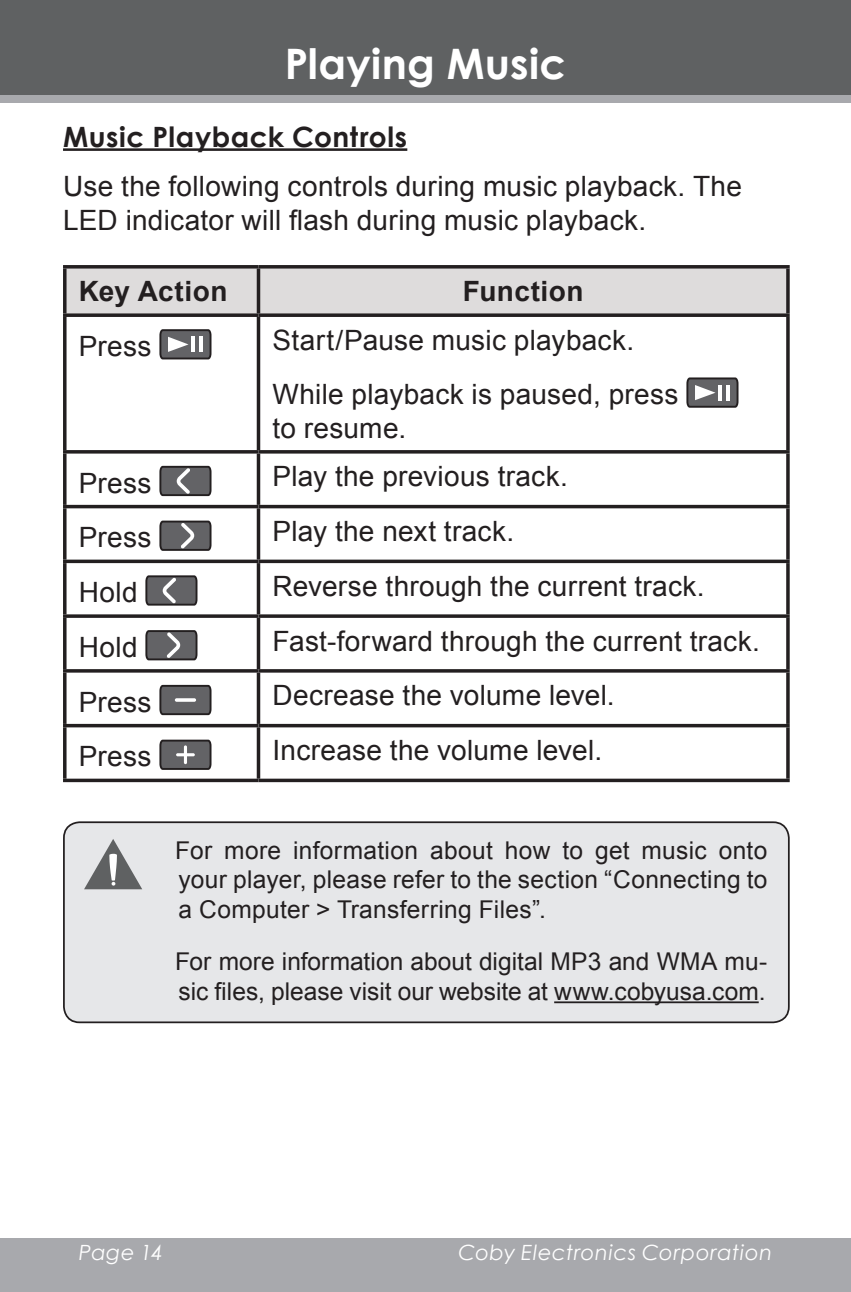
<style>
.page{position:relative;width:851px;height:1292px;background:#fff}
.page>*{position:absolute;margin:0;border:0;box-sizing:border-box;transform-origin:0 0}
.t1{font:700 42px "Century Gothic";letter-spacing:.01em;color:#fff}
.t2{font:28px/33.6px "Arial";letter-spacing:.01em;color:#231f20}
.t3{font:700 28px "Century Gothic";letter-spacing:.015em;color:#231f20}
.t4{font:700 28px "Arial";letter-spacing:.015em;color:#231f20}
.t5{font:24.5px/29.4px "Arial";letter-spacing:.005em;color:#231f20;text-align:justify}
.t6{font:italic 21px "Century Gothic";letter-spacing:.03em;color:#fff}
</style>
<div class="page">
<div style="left:0;top:1237px;width:850px;height:55px;background:#a8a9ad"></div>
<div style="left:0;top:94px;width:850px;height:9px;background:#a8a9ad"></div>
<div style="left:0;top:0;width:850px;height:94px;background:#5f6162"></div>
<hr style="left:850px;top:1237px;width:1px;height:55px;background:#a8a9ad">
<hr style="left:850px;top:0;width:1px;height:94px;background:#5f6162">
<hr style="left:63px;top:148px;width:344px;height:3px;background:#231f20">
<div style="left:66px;top:268px;width:720px;height:45px;background:#dedcdc"></div>
<hr style="left:63px;top:265px;width:195px;height:3px;background:#231f20">
<hr style="left:63px;top:268px;width:3px;height:45px;background:#231f20">
<hr style="left:258px;top:265px;width:531px;height:3px;background:#231f20">
<hr style="left:257px;top:268px;width:3px;height:45px;background:#231f20">
<hr style="left:786px;top:268px;width:3px;height:45px;background:#231f20">
<svg style="left:63px;top:313px;width:195px;height:4px"></svg>
<hr style="left:63px;top:317px;width:3px;height:133px;background:#231f20">
<svg style="left:258px;top:313px;width:531px;height:4px;background:#3a3637"></svg>
<hr style="left:257px;top:317px;width:3px;height:133px;background:#231f20">
<hr style="left:786px;top:317px;width:3px;height:133px;background:#231f20">
<hr style="left:63px;top:450px;width:195px;height:3px;background:#231f20">
<hr style="left:63px;top:453px;width:3px;height:52px;background:#231f20">
<hr style="left:258px;top:450px;width:531px;height:3px;background:#231f20">
<hr style="left:257px;top:453px;width:3px;height:52px;background:#231f20">
<hr style="left:786px;top:453px;width:3px;height:52px;background:#231f20">
<hr style="left:63px;top:505px;width:195px;height:3px;background:#231f20">
<hr style="left:63px;top:508px;width:3px;height:51px;background:#231f20">
<hr style="left:258px;top:505px;width:531px;height:3px;background:#231f20">
<hr style="left:257px;top:508px;width:3px;height:51px;background:#231f20">
<hr style="left:786px;top:508px;width:3px;height:51px;background:#231f20">
<svg style="left:63px;top:559px;width:195px;height:4px"></svg>
<hr style="left:63px;top:563px;width:3px;height:51px;background:#231f20">
<svg style="left:258px;top:559px;width:531px;height:4px;background:#444141"></svg>
<hr style="left:257px;top:563px;width:3px;height:51px;background:#231f20">
<hr style="left:786px;top:563px;width:3px;height:51px;background:#231f20">
<svg style="left:63px;top:614px;width:195px;height:4px"></svg>
<hr style="left:63px;top:618px;width:3px;height:51px;background:#231f20">
<svg style="left:258px;top:614px;width:531px;height:4px;background:#3d3a3b"></svg>
<hr style="left:257px;top:618px;width:3px;height:51px;background:#231f20">
<hr style="left:786px;top:618px;width:3px;height:51px;background:#231f20">
<hr style="left:63px;top:669px;width:195px;height:3px;background:#231f20">
<hr style="left:63px;top:672px;width:3px;height:52px;background:#231f20">
<hr style="left:258px;top:669px;width:531px;height:3px;background:#231f20">
<hr style="left:257px;top:672px;width:3px;height:52px;background:#231f20">
<hr style="left:786px;top:672px;width:3px;height:52px;background:#231f20">
<hr style="left:63px;top:724px;width:195px;height:3px;background:#231f20">
<hr style="left:63px;top:727px;width:3px;height:51px;background:#231f20">
<hr style="left:258px;top:724px;width:531px;height:3px;background:#231f20">
<hr style="left:257px;top:727px;width:3px;height:51px;background:#231f20">
<hr style="left:786px;top:727px;width:3px;height:51px;background:#231f20">
<svg style="left:63px;top:778px;width:195px;height:4px"></svg>
<svg style="left:258px;top:778px;width:531px;height:4px;background:#464344"></svg>
<svg style="left:159px;top:329px;width:53px;height:31px;background:#706f71"></svg>
<hr style="left:191px;top:337px;width:4px;height:15px;background:#fff">
<hr style="left:199px;top:337px;width:4px;height:15px;background:#fff">
<svg style="left:686px;top:377px;width:53px;height:31px;background:#717072"></svg>
<hr style="left:718px;top:385px;width:3px;height:15px;background:#fff">
<hr style="left:726px;top:385px;width:4px;height:15px;background:#fff">
<svg style="left:159px;top:465px;width:53px;height:32px;background:#6f6e70"></svg>
<svg style="left:159px;top:520px;width:53px;height:31px;background:#6a6a6c"></svg>
<svg style="left:145px;top:575px;width:53px;height:31px;background:#6a6a6c"></svg>
<svg style="left:145px;top:630px;width:53px;height:31px;background:#6a6a6c"></svg>
<svg style="left:159px;top:684px;width:53px;height:32px;background:#646466"></svg>
<svg style="left:175px;top:698px;width:21px;height:4px"></svg>
<svg style="left:159px;top:739px;width:53px;height:31px;background:#69686a"></svg>
<div style="left:64px;top:822px;width:724px;height:200px;background:#e6e7e9;border-radius:16px"></div>
<hr style="left:554px;top:1001px;width:204px;height:2px;background:#231f20">
<svg style="left:84px;top:839px;width:58px;height:50px"></svg>
<div style="left:63px;top:821px;width:726px;height:202px;border:2px solid #231f20;border-radius:16px"></div>
<h1 class="t1" style="left:285px;top:32px;width:283px">Playing Music</h1>
<p class="t3" style="left:63px;top:116px;width:346px">Music Playback Controls</p>
<p class="t2" style="left:63px;top:170px;width:680px">Use the following controls during music playback. The<br>LED indicator will flash during music playback.</p>
<p class="t4" style="left:79px;top:273px;width:150px">Key Action</p>
<p class="t4" style="left:463px;top:273px;width:122px">Function</p>
<p class="t2" style="left:79px;top:329px;width:74px">Press</p>
<p class="t2" style="left:272px;top:313px;width:407px;line-height:54.6px">Start/Pause music playback.<br>While playback is paused, press</p>
<p class="t2" style="left:272px;top:411px;width:135px">to resume.</p>
<p class="t2" style="left:79px;top:466px;width:74px">Press</p>
<p class="t2" style="left:272px;top:460px;width:297px">Play the previous track.</p>
<p class="t2" style="left:79px;top:521px;width:74px">Press</p>
<p class="t2" style="left:272px;top:514px;width:243px">Play the next track.</p>
<p class="t2" style="left:79px;top:576px;width:60px">Hold</p>
<p class="t2" style="left:272px;top:569px;width:433px">Reverse through the current track.</p>
<p class="t2" style="left:79px;top:630px;width:60px">Hold</p>
<p class="t2" style="left:272px;top:624px;width:489px">Fast-forward through the current track.</p>
<p class="t2" style="left:79px;top:685px;width:74px">Press</p>
<p class="t2" style="left:272px;top:679px;width:344px">Decrease the volume level.</p>
<p class="t2" style="left:79px;top:740px;width:74px">Press</p>
<p class="t2" style="left:272px;top:733px;width:331px">Increase the volume level.</p>
<p class="t5" style="left:175px;top:835px;width:593px">For more information about how to get music onto your player, please refer to the section “Connecting to a Computer &gt; Transferring Files”.</p>
<p class="t5" style="left:175px;top:947px;width:593px">For more information about digital MP3 and WMA mu&shy;sic files, please visit our website at www.cobyusa.com.</p>
<p class="t6" style="left:79px;top:1238px;width:85px">Page 14</p>
<p class="t6" style="left:458px;top:1238px;width:315px">Coby Electronics Corporation</p>
</div>
